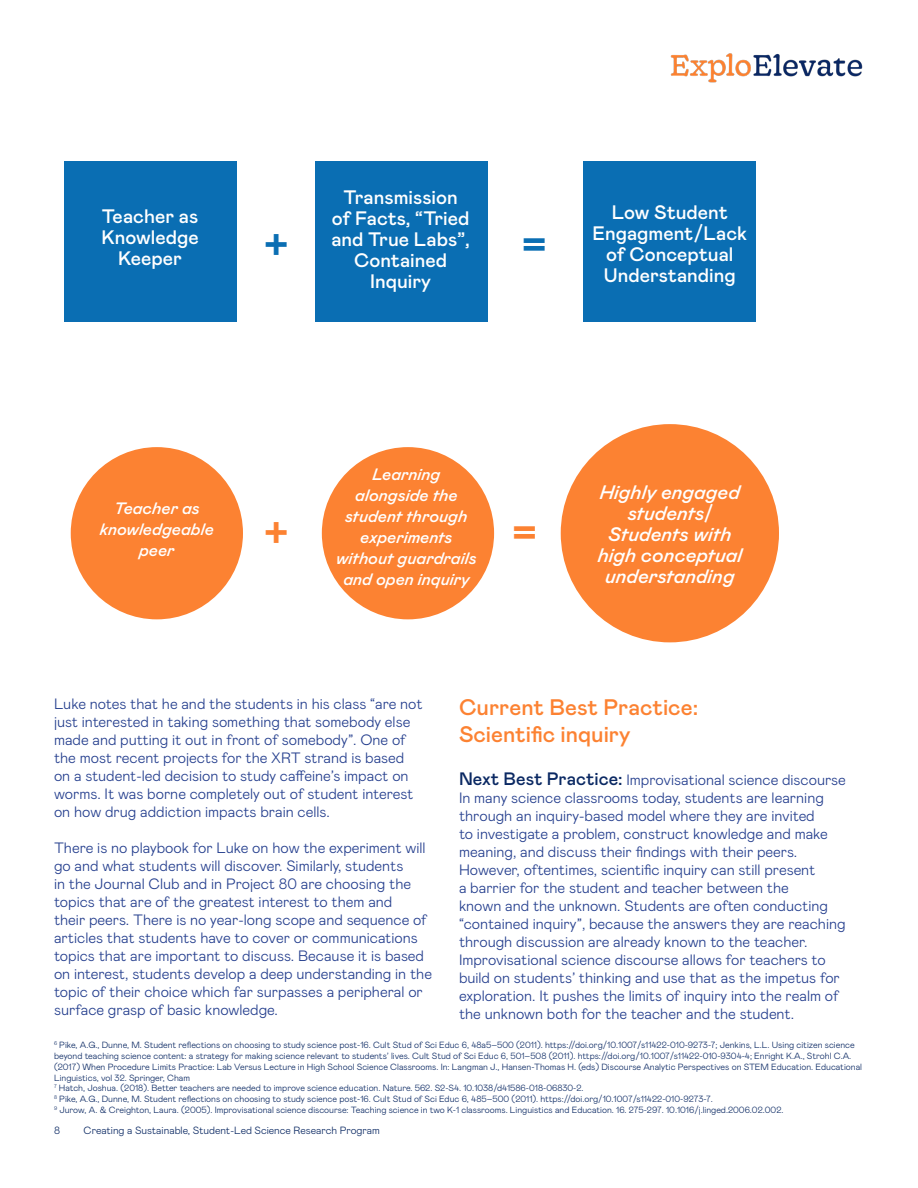
<style>
.page{position:relative;width:918px;height:1188px;background:#fff}
.page>*{position:absolute;margin:0;border:0;box-sizing:border-box;transform-origin:0 0}
.t1{font:700 45px "Mabry Pro";color:#0a6eb3}
.t2{font:700 45px "Mabry Pro";color:#fc8232}
.t3{font:500 22.5px/27px "Mabry Pro";color:#fc8232}
.t4{font:500 19.5px/21px "Mabry Pro";color:#fff;text-align:center}
.t5{font:italic 500 19.5px/21px "Mabry Pro";color:#fff;text-align:center}
.t6{font:italic 500 16.5px/21px "Mabry Pro";color:#fff;text-align:center}
.t7{font:300 15px/18px "Mabry Pro";color:#253f8e}
.t8{font:300 10.5px "Mabry Pro";color:#0b2963}
.t9{font:300 9px/10.8px "Mabry Pro";color:#0b2963}
.s1{font-weight:500;font-size:18px;color:#0b2963}
</style>
<div class="page">
<div style="left:65px;top:161px;width:172px;height:161px;background:#0a6eb3"></div>
<img style="left:670px;top:53px;width:193px;height:30px">
<div style="left:316px;top:161px;width:172px;height:161px;background:#0a6eb3"></div>
<div style="left:322px;top:447px;width:172px;height:172px;background:#fc8232;border-radius:50%"></div>
<div style="left:561px;top:424px;width:218px;height:218px;background:#fc8232;border-radius:50%"></div>
<div style="left:71px;top:447px;width:172px;height:172px;background:#fc8232;border-radius:50%"></div>
<div style="left:584px;top:161px;width:172px;height:161px;background:#0a6eb3"></div>
<p class="t4" style="left:102px;top:205px;width:98px">Teacher as</p>
<p class="t4" style="left:101px;top:226px;width:99px">Knowledge</p>
<p class="t4" style="left:118px;top:247px;width:66px">Keeper</p>
<p class="t1" style="left:263px;top:210px;width:27px">+</p>
<p class="t4" style="left:331px;top:185px;width:140px">Transmission<br>of Facts, “Tried and True Labs”,<br>Contained<br>Inquiry</p>
<p class="t1" style="left:522px;top:210px;width:27px">=</p>
<p class="t4" style="left:593px;top:201px;width:156px">Low Student<br>Engagment/Lack of Conceptual<br>Understanding</p>
<p class="t6" style="left:100px;top:497px;width:115px">Teacher as knowledgeable peer</p>
<p class="t6" style="left:336px;top:463px;width:142px">Learning alongside the student through experiments without guardrails and open inquiry</p>
<p class="t2" style="left:263px;top:498px;width:27px">+</p>
<p class="t2" style="left:512px;top:498px;width:27px">=</p>
<p class="t5" style="left:598px;top:481px;width:146px">Highly engaged students/<br>Students with high conceptual understanding</p>
<p class="t7" style="left:54px;top:694px;width:370px">Luke notes that he and the students in his class “are not just interested in taking something that somebody else made and putting it out in front of somebody”. One of</p>
<p class="t7" style="left:54px;top:748px;width:361px">the most recent projects for the XRT strand is based on a student-led decision to study caffeine’s impact on worms. It was borne completely out of student interest on how drug addiction impacts brain cells.</p>
<p class="t7" style="left:54px;top:838px;width:380px">There is no playbook for Luke on how the experiment will go and what students will discover. Similarly, students<br>in the Journal Club and in Project 80 are choosing the topics that are of the greatest interest to them and<br>their peers. There is no year-long scope and sequence of articles that students have to cover or communications topics that are important to discuss. Because it is based on interest, students develop a deep understanding in the topic of their choice which far surpasses a peripheral or surface grasp of basic knowledge.</p>
<p class="t9" style="left:54px;top:1039px;width:810px"><sup>6</sup> Pike, A.G., Dunne, M. Student reflections on choosing to study science post-16. Cult Stud of Sci Educ 6, 48a5–500 (2011). https://doi.org/10.1007/s11422-010-9273-7; Jenkins, L.L. Using citizen science beyond teaching science content: a strategy for making science relevant to students’ lives. Cult Stud of Sci Educ 6, 501–508 (2011). https://doi.org/10.1007/s11422-010-9304-4; Enright K.A., Strohl C.A. (2017) When Procedure Limits Practice: Lab Versus Lecture in High School Science Classrooms. In: Langman J., Hansen-Thomas H. (eds) Discourse Analytic Perspectives on STEM Education. Educational Linguistics, vol 32. Springer, Cham</p>
<p class="t9" style="left:54px;top:1082px;width:531px"><sup>7</sup> Hatch, Joshua. (2018). Better teachers are needed to improve science education. Nature. 562. S2-S4. 10.1038/d41586-018-06830-2.</p>
<p class="t9" style="left:54px;top:1093px;width:660px"><sup>8</sup> Pike, A.G., Dunne, M. Student reflections on choosing to study science post-16. Cult Stud of Sci Educ 6, 485–500 (2011). https://doi.org/10.1007/s11422-010-9273-7.</p>
<p class="t9" style="left:54px;top:1104px;width:731px"><sup>9</sup> Jurow, A. &amp; Creighton, Laura. (2005). Improvisational science discourse: Teaching science in two K-1 classrooms. Linguistics and Education. 16. 275-297. 10.1016/j.linged.2006.02.002.</p>
<p class="t3" style="left:459px;top:693px;width:241px">Current Best Practice:<br>Scientific inquiry</p>
<p class="t7" style="left:459px;top:770px;width:388px"><span class="s1">Next Best Practice:</span> Improvisational science discourse</p>
<p class="t7" style="left:459px;top:788px;width:370px">In many science classrooms today, students are learning through an inquiry-based model where they are invited to investigate a problem, construct knowledge and make meaning, and discuss their findings with their peers.</p>
<p class="t7" style="left:459px;top:860px;width:358px">However, oftentimes, scientific inquiry can still present</p>
<p class="t7" style="left:459px;top:878px;width:331px">a barrier for the student and teacher between the</p>
<p class="t7" style="left:459px;top:896px;width:388px">known and the unknown. Students are often conducting “contained inquiry”, because the answers they are reaching through discussion are already known to the teacher.<br>Improvisational science discourse allows for teachers to build on students’ thinking and use that as the impetus for exploration. It pushes the limits of inquiry into the realm of the unknown both for the teacher and the student.</p>
<p class="t8" style="left:54px;top:1123px;width:8px">8</p>
<p class="t8" style="left:84px;top:1123px;width:298px">Creating a Sustainable, Student-Led Science Research Program</p>
</div>
